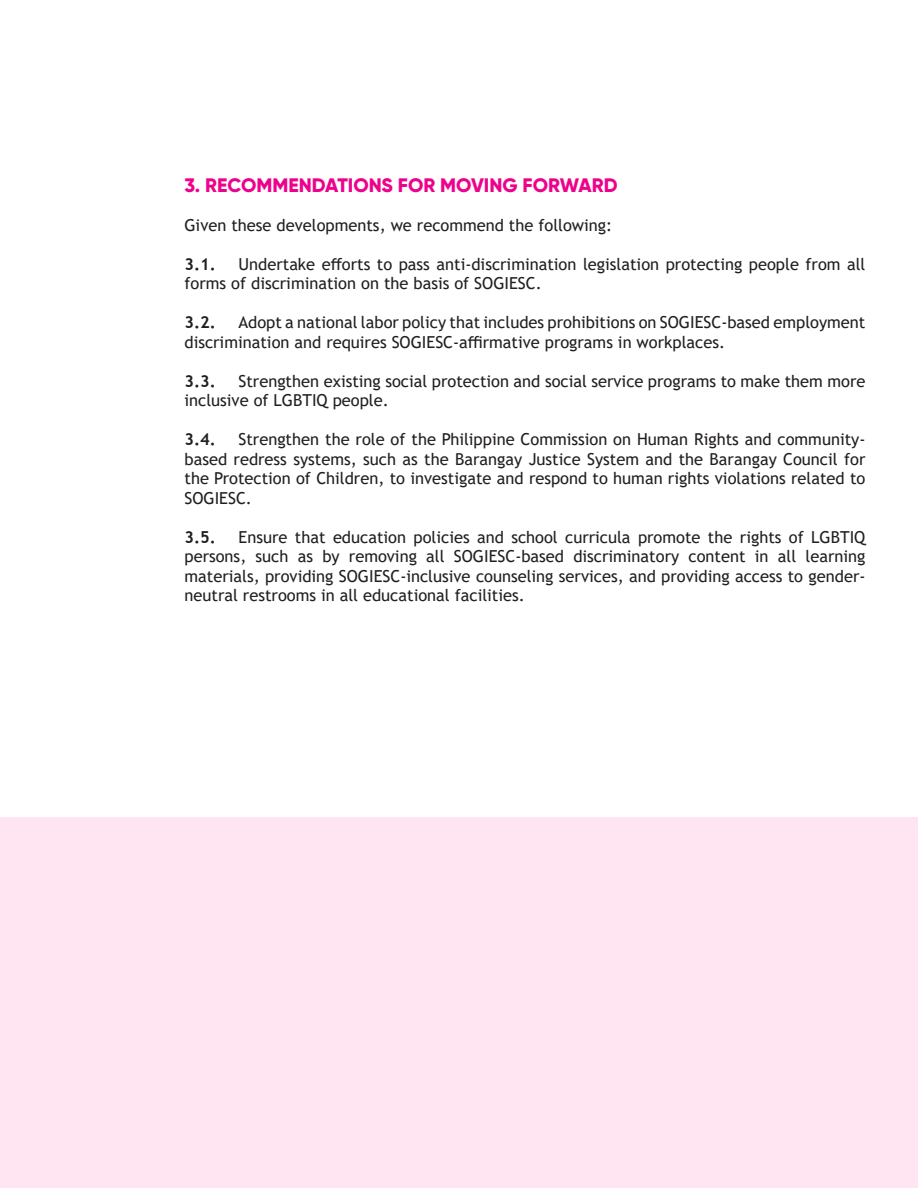
<style>
.page{position:relative;width:918px;height:1188px;background:#fff}
.page>*{position:absolute;margin:0;border:0;box-sizing:border-box;transform-origin:0 0}
.t1{font:800 19.5px "Gilroy";color:#ed028c}
.t2{font:16.5px/19.5px "Trebuchet MS";color:#231f20}
.t3{font:700 16.5px "Trebuchet MS";color:#231f20}
</style>
<div class="page">
<p class="t1" style="left:184px;top:172px;width:435px">3. RECOMMENDATIONS FOR MOVING FORWARD</p>
<p class="t2" style="left:184px;top:215px;width:429px">Given these developments, we recommend the following:</p>
<p class="t3" style="left:184px;top:253px;width:33px">3.1.</p>
<p class="t2" style="left:184px;top:254px;width:683px;text-indent:54px">Undertake efforts to pass anti-discrimination legislation protecting people from all forms of discrimination on the basis of SOGIESC.</p>
<p class="t3" style="left:184px;top:312px;width:33px">3.2.</p>
<p class="t2" style="left:184px;top:312px;width:682px;text-indent:54px">Adopt a national labor policy that includes prohibitions on SOGIESC-based employment discrimination and requires SOGIESC-affirmative programs in workplaces.</p>
<p class="t3" style="left:184px;top:370px;width:33px">3.3.</p>
<p class="t2" style="left:184px;top:371px;width:682px;text-indent:54px">Strengthen existing social protection and social service programs to make them more inclusive of LGBTIQ people.</p>
<p class="t3" style="left:184px;top:429px;width:33px">3.4.</p>
<p class="t2" style="left:184px;top:429px;width:682px;text-align:justify;text-indent:54px">Strengthen the role of the Philippine Commission on Human Rights and community&shy;based redress systems, such as the Barangay Justice System and the Barangay Council for the Protection of Children, to investigate and respond to human rights violations related to SOGIESC.</p>
<p class="t3" style="left:184px;top:526px;width:33px">3.5.</p>
<p class="t2" style="left:184px;top:527px;width:682px;text-align:justify;text-indent:54px">Ensure that education policies and school curricula promote the rights of LGBTIQ persons, such as by removing all SOGIESC-based discriminatory content in all learning materials, providing SOGIESC-inclusive counseling services, and providing access to gender&shy;neutral restrooms in all educational facilities.</p>
</div>
